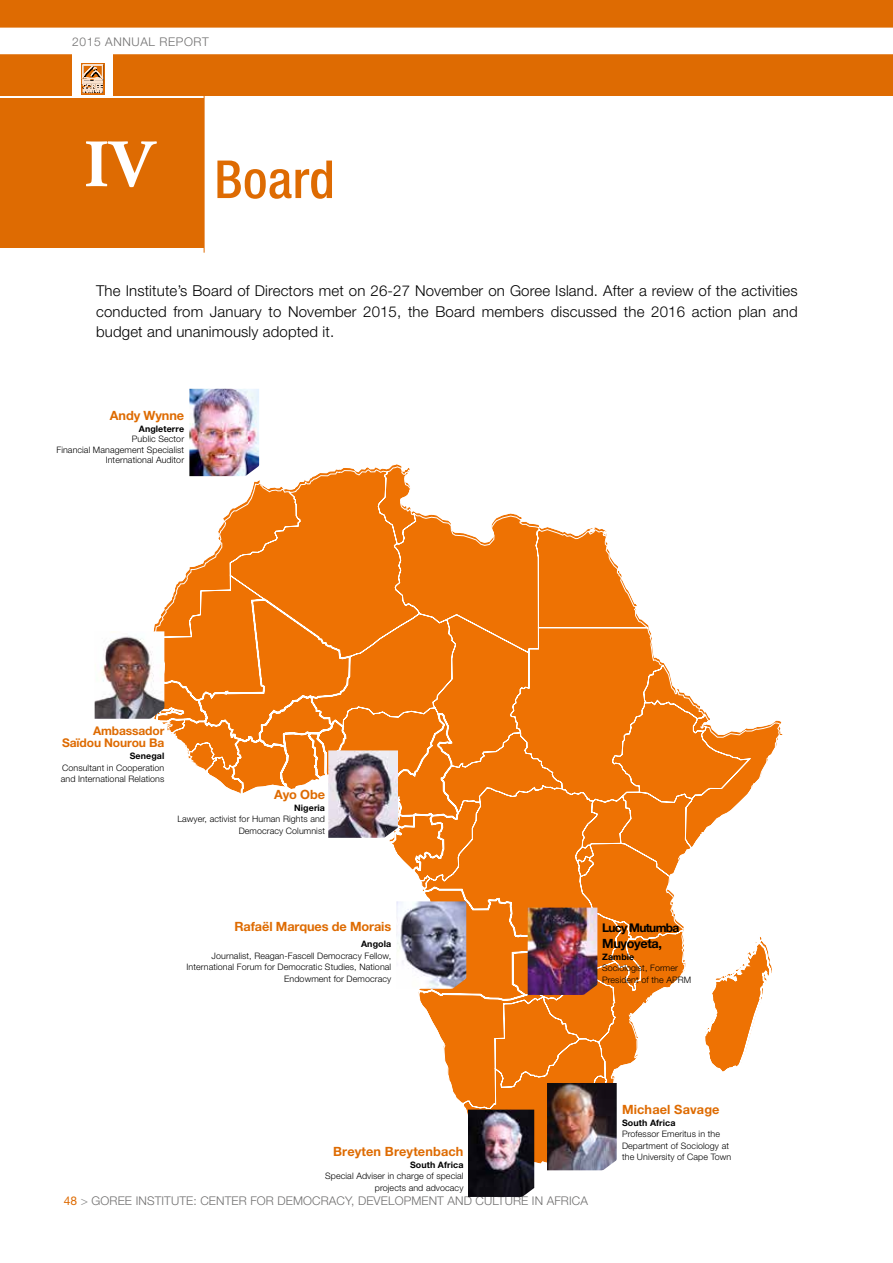
<style>
.page{position:relative;width:893px;height:1263px;background:#fff}
.page>*{position:absolute;margin:0;border:0;box-sizing:border-box;transform-origin:0 0}
.t1{font:500 condensed 52.5px "Helvetica Neue LT Pro";letter-spacing:.01em;color:#de6b02}
.t2{font:300 15px/20.2px "Helvetica Neue LT Pro";letter-spacing:.01em;color:#000;text-align:justify}
.t3{font:700 12.75px "Helvetica Neue LT Pro";letter-spacing:-.01em;color:#de6b02}
.t4{font:700 12.75px "Helvetica Neue LT Pro";letter-spacing:.01em;color:#de6b02}
.t5{font:700 12.75px "Helvetica Neue LT Pro";letter-spacing:-.03em;color:#000}
.t6{font:300 12px "Helvetica Neue LT Pro";letter-spacing:.01em;color:#706f6f}
.t7{font:700 12px/12px "Helvetica Neue LT Pro";letter-spacing:-.01em;color:#de6b02;text-align:right}
.t8{font:300 12px "Helvetica Neue LT Pro";letter-spacing:.05em;color:#706f6f}
.t9{font:700 12px "Helvetica Neue LT Pro";letter-spacing:-.06em;color:#000}
.t10{font:300 8.85px/11.6px "Helvetica Neue LT Pro";letter-spacing:.01em;color:#000;text-align:right}
.t11{font:700 8.85px "Helvetica Neue LT Pro";letter-spacing:.01em;color:#000}
.s1{font-weight:400;color:#de6b02}
.s2{color:#878787}
</style>
<div class="page">
<div style="left:0;top:0;width:893px;height:96px;background:#de6b02"></div>
<div style="left:0;top:28px;width:893px;height:26px;background:#fff"></div>
<div style="left:72px;top:48px;width:41px;height:65px;background:#fff"></div>
<div style="left:80px;top:62px;width:26px;height:34px;background:#de6b02"></div>
<svg style="left:81px;top:63px;width:23px;height:31px"></svg>
<svg style="left:82px;top:65px;width:22px;height:28px"></svg>
<div style="left:0;top:98px;width:203px;height:150px;background:#de6b02"></div>
<hr style="left:204px;top:72px;width:1px;height:181px;background:#de6b02">
<svg style="left:153px;top:466px;width:629px;height:706px"></svg>
<img style="left:328px;top:750px;width:70px;height:88px">
<img style="left:397px;top:901px;width:69px;height:88px">
<img style="left:528px;top:907px;width:69px;height:88px">
<img style="left:95px;top:631px;width:69px;height:88px">
<img style="left:547px;top:1083px;width:70px;height:87px">
<img style="left:468px;top:1109px;width:66px;height:88px">
<img style="left:189px;top:389px;width:70px;height:87px">
<h3 class="t8" style="left:72px;top:34px;width:138px">2015 ANNUAL REPORT</h3>
<h1 class="t1" style="left:84px;top:148px;width:252px"><sup>IV</sup> Board</h1>
<h2 class="t2" style="left:96px;top:281px;width:703px">The Institute’s Board of Directors met on 26-27 November on Goree Island. After a review of the activities conducted from January to November 2015, the Board members discussed the 2016 action plan and budget and unanimously adopted it.</h2>
<h3 class="t3" style="left:110px;top:408px;width:76px">Andy Wynne</h3>
<p class="t11" style="left:139px;top:423px;width:47px">Angleterre</p>
<p class="t10" style="left:56px;top:434px;width:129px;line-height:10.5px">Public Sector<br>Financial Management Specialist<br>International Auditor</p>
<h3 class="t7" style="left:62px;top:725px;width:104px">Ambassador<br>Saïdou Nourou Ba</h3>
<p class="t11" style="left:130px;top:750px;width:36px">Senegal</p>
<p class="t10" style="left:61px;top:761px;width:105px;text-align:left">Consultant in Cooperation and International Relations</p>
<h3 class="t3" style="left:274px;top:786px;width:52px">Ayo Obe</h3>
<p class="t11" style="left:294px;top:802px;width:32px">Nigeria</p>
<p class="t10" style="left:177px;top:813px;width:149px">Lawyer, activist for Human Rights and<br>Democracy Columnist</p>
<h3 class="t3" style="left:235px;top:918px;width:158px">Rafaël Marques de Morais</h3>
<p class="t11" style="left:361px;top:938px;width:32px">Angola</p>
<p class="t10" style="left:186px;top:950px;width:206px">Journalist, Reagan-Fascell Democracy Fellow,<br>International Forum for Democratic Studies, National<br>Endowment for Democracy</p>
<h3 class="t9" style="left:602px;top:920px;width:79px">Lucy Mutumba</h3>
<h3 class="t5" style="left:602px;top:936px;width:61px">Muyoyeta,</h3>
<p class="t11" style="left:602px;top:951px;width:34px">Zambie</p>
<p class="t10" style="left:602px;top:962px;width:91px;text-align:left">Sociologist, Former<br>President of the APRM</p>
<h3 class="t4" style="left:333px;top:1143px;width:132px">Breyten Breytenbach</h3>
<p class="t11" style="left:410px;top:1159px;width:55px">South Africa</p>
<p class="t10" style="left:325px;top:1170px;width:140px">Special Adviser in charge of special projects and advocacy</p>
<h3 class="t6" style="left:64px;top:1193px;width:526px"><span class="s1">48</span> <span class="s2">&gt;</span> GOREE INSTITUTE: CENTER FOR DEMOCRACY, DEVELOPMENT AND CULTURE IN AFRICA</h3>
<h3 class="t4" style="left:622px;top:1102px;width:99px">Michael Savage</h3>
<p class="t11" style="left:622px;top:1117px;width:55px">South Africa</p>
<p class="t10" style="left:622px;top:1128px;width:111px;text-align:left">Professor Emeritus in the<br>Department of Sociology at the University of Cape Town</p>
</div>
